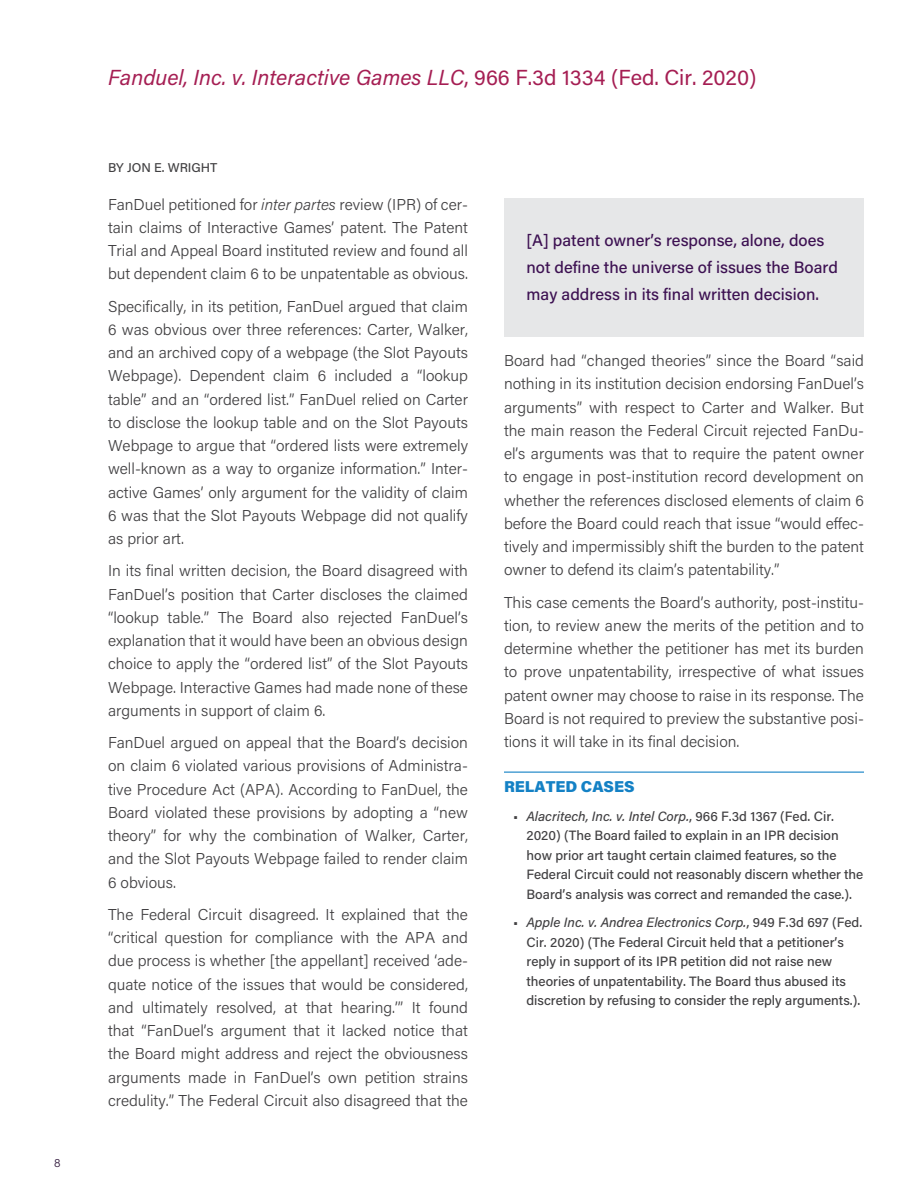
<style>
.page{position:relative;width:918px;height:1188px;background:#fff}
.page>*{position:absolute;margin:0;border:0;box-sizing:border-box;transform-origin:0 0}
.t1{font:italic 21.75px "Acumin Pro";color:#a51e53}
.t2{font:500 16.5px/27px "Acumin Pro";color:#3d1152}
.t3{font:300 15.75px/23.2px "Acumin Pro";color:#414042;text-align:justify}
.t4{font:900 15.75px "Acumin Pro";color:#1481c5}
.t5{font:500 13.5px/19.5px "Acumin Pro";color:#414042}
.t6{font:500 12.75px "Acumin Pro";color:#414042}
.t7{font:300 12px "Acumin Pro";color:#30183b}
.s1{font-style:normal}
.s2{font-style:italic}
</style>
<div class="page">
<hr style="left:504px;top:772px;width:360px;height:1px;background:#1481c5">
<div style="left:504px;top:198px;width:360px;height:139px;background:#e6e7e8"></div>
<p class="t7" style="left:54px;top:1155px;width:8px">8</p>
<h1 class="t1" style="left:108px;top:62px;width:650px">Fanduel, Inc. v. Interactive Games LLC<span class="s1">, 966 F.3d 1334 (Fed. Cir. 2020)</span></h1>
<p class="t6" style="left:108px;top:158px;width:111px">BY JON E. WRIGHT</p>
<p class="t3" style="left:108px;top:192px;width:362px">FanDuel petitioned for <span class="s2">inter partes</span> review (IPR) of cer&shy;tain claims of Interactive Games’ patent. The Patent Trial and Appeal Board instituted review and found all but dependent claim 6 to be unpatentable as obvious.</p>
<p class="t3" style="left:108px;top:294px;width:362px">Specifically, in its petition, FanDuel argued that claim 6 was obvious over three references: Carter, Walker, and an archived copy of a webpage (the Slot Payouts Webpage). Dependent claim 6 included a “lookup table” and an “ordered list.” FanDuel relied on Carter to disclose the lookup table and on the Slot Payouts Webpage to argue that “ordered lists were extremely well-known as a way to organize information.” Inter&shy;active Games’ only argument for the validity of claim 6 was that the Slot Payouts Webpage did not qualify as prior art.</p>
<p class="t3" style="left:108px;top:559px;width:362px">In its final written decision, the Board disagreed with FanDuel’s position that Carter discloses the claimed “lookup table.” The Board also rejected FanDuel’s explanation that it would have been an obvious design choice to apply the “ordered list” of the Slot Payouts Webpage. Interactive Games had made none of these arguments in support of claim 6.</p>
<p class="t3" style="left:108px;top:730px;width:362px">FanDuel argued on appeal that the Board’s decision on claim 6 violated various provisions of Administra&shy;tive Procedure Act (APA). According to FanDuel, the Board violated these provisions by adopting a “new theory” for why the combination of Walker, Carter, and the Slot Payouts Webpage failed to render claim 6 obvious.</p>
<p class="t3" style="left:108px;top:902px;width:362px">The Federal Circuit disagreed. It explained that the “critical question for compliance with the APA and due process is whether [the appellant] received ‘ade&shy;quate notice of the issues that would be considered, and ultimately resolved, at that hearing.’” It found that “FanDuel’s argument that it lacked notice that the Board might address and reject the obviousness arguments made in FanDuel’s own petition strains credulity.” The Federal Circuit also disagreed that the</p>
<p class="t2" style="left:526px;top:226px;width:313px">[A] patent owner’s response, alone, does not define the universe of issues the Board may address in its final written decision.</p>
<p class="t3" style="left:504px;top:348px;width:362px">Board had “changed theories” since the Board “said nothing in its institution decision endorsing FanDuel’s arguments” with respect to Carter and Walker. But the main reason the Federal Circuit rejected FanDu&shy;el’s arguments was that to require the patent owner to engage in post-institution record development on whether the references disclosed elements of claim 6 before the Board could reach that issue “would effec&shy;tively and impermissibly shift the burden to the patent owner to defend its claim’s patentability.”</p>
<p class="t3" style="left:504px;top:590px;width:362px">This case cements the Board’s authority, post-institu&shy;tion, to review anew the merits of the petition and to determine whether the petitioner has met its burden to prove unpatentability, irrespective of what issues patent owner may choose to raise in its response. The Board is not required to preview the substantive posi&shy;tions it will take in its final decision.</p>
<p class="t4" style="left:504px;top:775px;width:132px">RELATED CASES</p>
<p class="t5" style="left:526px;top:806px;width:338px;text-indent:-14px">• <span class="s2">Alacritech, Inc. v. Intel Corp.</span>, 966 F.3d 1367 (Fed. Cir.<br>2020) (The Board failed to explain in an IPR decision how prior art taught certain claimed features, so the Federal Circuit could not reasonably discern whether the Board’s analysis was correct and remanded the case.).</p>
<p class="t5" style="left:526px;top:912px;width:337px;text-indent:-14px">• <span class="s2">Apple Inc. v. Andrea Electronics Corp.</span>, 949 F.3d 697 (Fed.<br>Cir. 2020) (The Federal Circuit held that a petitioner’s reply in support of its IPR petition did not raise new theories of unpatentability. The Board thus abused its discretion by refusing to consider the reply arguments.).</p>
</div>
